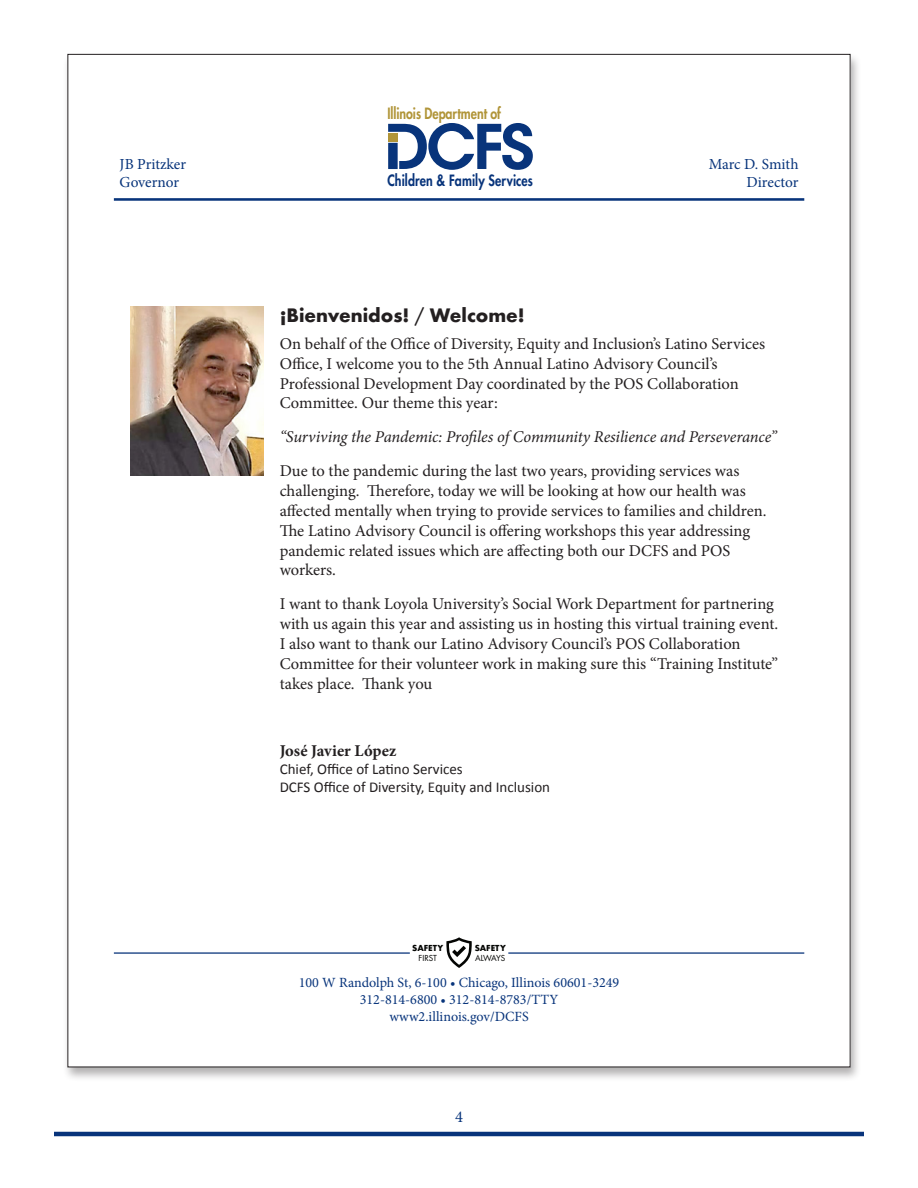
<style>
.page{position:relative;width:918px;height:1188px;background:#fff}
.page>*{position:absolute;margin:0;border:0;box-sizing:border-box;transform-origin:0 0}
.Normal_wrd_1{font:700 18px "Futura";color:#231f20}
.t1{font:16.5px/19.8px "Minion Pro";color:#231f20}
.t2{font:italic 16.5px "Minion Pro";letter-spacing:-.005em;color:#231f20}
.Normal_wrd_1-2{font:700 16.5px "Minion Pro";letter-spacing:.005em;color:#231f20}
.t3{font:16.5px "Minion Pro";color:#08347b}
.t4{font:15.3px/18.5px "Minion Pro";letter-spacing:-.005em;color:#08347b}
.t5{font:800 15.15px "Futura";letter-spacing:.01em;color:#08347b;scale:.82 1}
.t6{font:800 15.15px "Futura";letter-spacing:-.005em;color:#b19539;scale:.82 1}
.Normal_wrd_1-3{font:15px/18px "Calibri";color:#231f20}
.t7{font:14.1px/17px "Minion Pro";color:#08347b;text-align:center}
.t8{font:700 8.1px/9.6px "Futura";color:#040503;text-align:center}
.s1{font-weight:500;font-style:italic}
.s2{font-weight:400}
</style>
<div class="page">
<hr style="left:54px;top:1132px;width:810px;height:4px;background:#08347b">
<div style="left:63px;top:52px;width:799px;height:1030px;background:#231f20;opacity:.35"></div>
<div style="left:68px;top:54px;width:782px;height:1013px;background:#fff"></div>
<hr style="left:114px;top:198px;width:690px;height:3px;background:#08347b">
<hr style="left:114px;top:952px;width:296px;height:2px;background:#08347b">
<hr style="left:508px;top:952px;width:296px;height:2px;background:#08347b">
<svg style="left:388px;top:123px;width:145px;height:47px"></svg>
<div style="left:388px;top:133px;width:10px;height:8px;background:#b19539"></div>
<svg style="left:446px;top:937px;width:26px;height:31px"></svg>
<img style="left:131px;top:307px;width:133px;height:168px">
<p class="t6" style="left:388px;top:104px;width:140px">Illinois Department of</p>
<p class="t4" style="left:120px;top:154px;width:68px">JB Pritzker<br>Governor</p>
<p class="t4" style="left:709px;top:154px;width:91px">Marc D. Smith</p>
<p class="t5" style="left:387px;top:171px;width:179px">Children &amp; Family Services</p>
<p class="t4" style="left:747px;top:173px;width:53px">Director</p>
<p class="Normal_wrd_1" style="left:280px;top:302px;width:247px">¡Bienvenidos! <span class="s1">/</span> Welcome!</p>
<p class="t1" style="left:280px;top:334px;width:487px">On behalf of the Office of Diversity, Equity and Inclusion’s Latino Services Office, I welcome you to the 5th Annual Latino Advisory Council’s Professional Development Day coordinated by the POS Collaboration Committee. Our theme this year:</p>
<p class="t2" style="left:280px;top:426px;width:499px">“Surviving the Pandemic: Profiles of Community Resilience and Perseverance”</p>
<p class="t1" style="left:280px;top:461px;width:488px">Due to the pandemic during the last two years, providing services was challenging. Therefore, today we will be looking at how our health was affected mentally when trying to provide services to families and children.<br>The Latino Advisory Council is offering workshops this year addressing pandemic related issues which are affecting both our DCFS and POS workers.</p>
<p class="t1" style="left:280px;top:594px;width:500px">I want to thank Loyola University’s Social Work Department for partnering with us again this year and assisting us in hosting this virtual training event.<br>I also want to thank our Latino Advisory Council’s POS Collaboration Committee for their volunteer work in making sure this “Training Institute” takes place. Thank you</p>
<p class="Normal_wrd_1-2" style="left:280px;top:739px;width:118px">José Javier López</p>
<p class="Normal_wrd_1-3" style="left:280px;top:760px;width:272px">Chief, Office of Latino Services<br>DCFS Office of Diversity, Equity and Inclusion</p>
<p class="t8" style="left:412px;top:943px;width:33px">SAFETY<br><span class="s2">FIRST</span></p>
<p class="t8" style="left:475px;top:943px;width:33px;text-align:left">SAFETY<br><span class="s2">ALWAYS</span></p>
<p class="t7" style="left:299px;top:974px;width:322px">100 W Randolph St, 6-100 • Chicago, Illinois 60601-3249<br>312-814-6800 • 312-814-8783/TTY www2.illinois.gov/DCFS</p>
<p class="t3" style="left:455px;top:1106px;width:9px">4</p>
</div>
